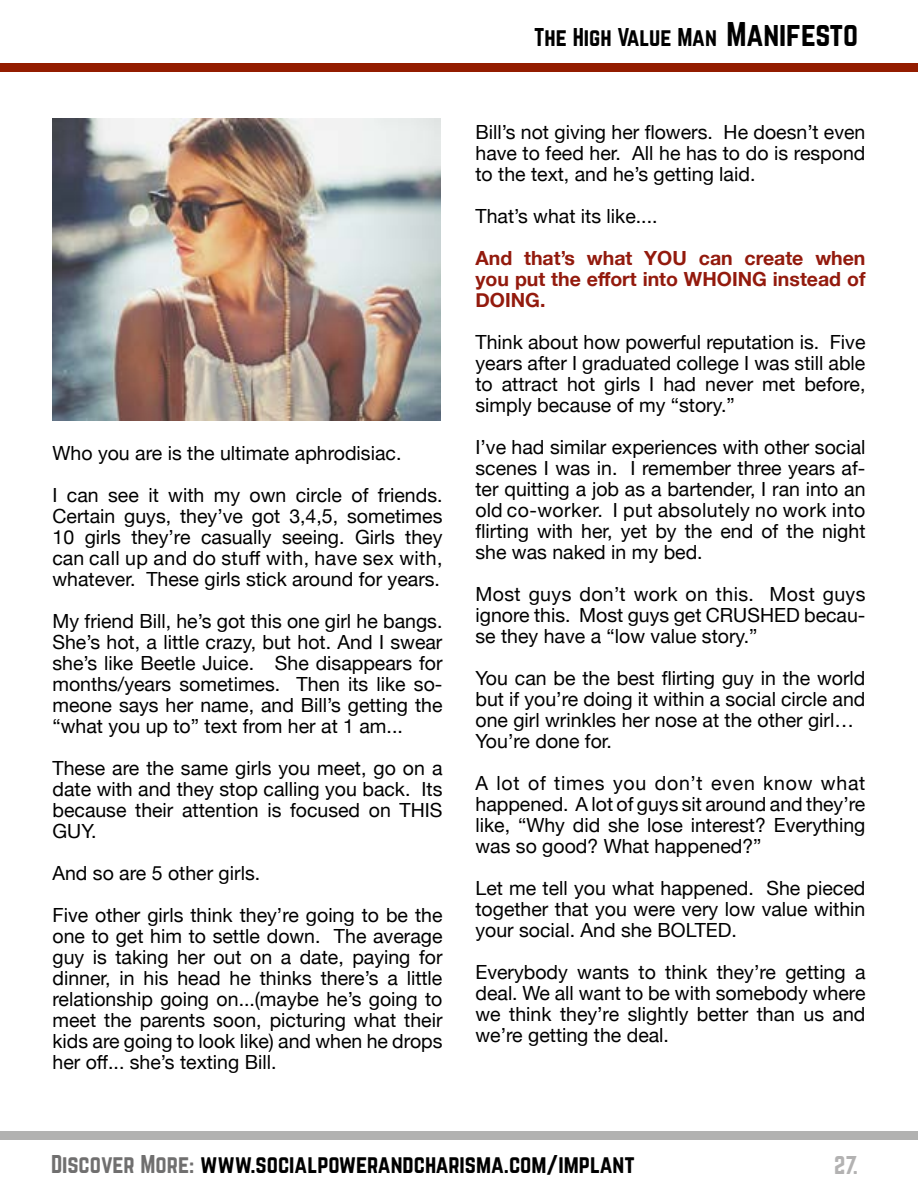
<style>
.page{position:relative;width:918px;height:1188px;background:#fff}
.page>*{position:absolute;margin:0;border:0;box-sizing:border-box;transform-origin:0 0}
.t1{font:22.5px "Norwester";color:#000}
.t2{font:22.5px "Norwester";color:#b3b2b2}
.t3{font:19.5px/21px "Helvetica Neue";color:#000;text-align:justify}
.t4{font:700 19.5px/21px "Helvetica Neue";color:#931a0d;text-align:justify}
.s1{font-size:30px}
.s2{color:#706f6f}
</style>
<div class="page">
<div style="left:0;top:63px;width:918px;height:9px;background:#931c00"></div>
<div style="left:0;top:1131px;width:918px;height:9px;background:#b2b2b1"></div>
<img style="left:53px;top:119px;width:387px;height:301px">
<p class="t3" style="left:52px;top:433px;width:392px;line-height:42px">Who you are is the ultimate aphrodisiac.<br>I can see it with my own circle of friends.</p>
<p class="t3" style="left:52px;top:506px;width:392px">Certain guys, they’ve got 3,4,5, sometimes 10 girls they’re casually seeing. Girls they can call up and do stuff with, have sex with, whatever. These girls stick around for years.</p>
<p class="t3" style="left:52px;top:611px;width:392px">My friend Bill, he’s got this one girl he bangs.<br>She’s hot, a little crazy, but hot. And I swear she’s like Beetle Juice. She disappears for months/years sometimes. Then its like so&shy;meone says her name, and Bill’s getting the “what you up to” text from her at 1 am...</p>
<p class="t3" style="left:52px;top:758px;width:392px">These are the same girls you meet, go on a date with and they stop calling you back. Its because their attention is focused on THIS GUY.</p>
<p class="t3" style="left:52px;top:853px;width:392px;line-height:42px">And so are 5 other girls.<br>Five other girls think they’re going to be the</p>
<p class="t3" style="left:52px;top:926px;width:392px">one to get him to settle down. The average guy is taking her out on a date, paying for dinner, in his head he thinks there’s a little relationship going on...(maybe he’s going to meet the parents soon, picturing what their kids are going to look like) and when he drops her off... she’s texting Bill.</p>
<p class="t1" style="left:534px;top:27px;width:325px">The High Value Man <span class="s1">Manifesto</span></p>
<p class="t3" style="left:475px;top:122px;width:392px">Bill’s not giving her flowers. He doesn’t even have to feed her. All he has to do is respond to the text, and he’s getting laid.</p>
<p class="t3" style="left:475px;top:206px;width:184px">That’s what its like....</p>
<p class="t4" style="left:475px;top:248px;width:392px">And that’s what YOU can create when you put the effort into WHOING instead of DOING.</p>
<p class="t3" style="left:475px;top:332px;width:392px">Think about how powerful reputation is. Five years after I graduated college I was still able to attract hot girls I had never met before, simply because of my “story.”</p>
<p class="t3" style="left:475px;top:437px;width:392px">I’ve had similar experiences with other social scenes I was in. I remember three years af&shy;ter quitting a job as a bartender, I ran into an old co-worker. I put absolutely no work into flirting with her, yet by the end of the night she was naked in my bed.</p>
<p class="t3" style="left:475px;top:584px;width:392px">Most guys don’t work on this. Most guys ignore this. Most guys get CRUSHED becau&shy;se they have a “low value story.”</p>
<p class="t3" style="left:475px;top:668px;width:392px;text-align:left">You can be the best flirting guy in the world but if you’re doing it within a social circle and one girl wrinkles her nose at the other girl… You’re done for.</p>
<p class="t3" style="left:475px;top:773px;width:392px">A lot of times you don’t even know what happened. A lot of guys sit around and they’re like, “Why did she lose interest? Everything was so good? What happened?”</p>
<p class="t3" style="left:475px;top:878px;width:391px">Let me tell you what happened. She pieced together that you were very low value within your social. And she BOLTED.</p>
<p class="t3" style="left:475px;top:962px;width:392px">Everybody wants to think they’re getting a deal. We all want to be with somebody where we think they’re slightly better than us and we’re getting the deal.</p>
<p class="t1" style="left:51px;top:1153px;width:585px"><span class="s2">Discover More:</span> www.socialpowerandcharisma.com/implant</p>
<p class="t2" style="left:834px;top:1154px;width:25px">27.</p>
</div>
